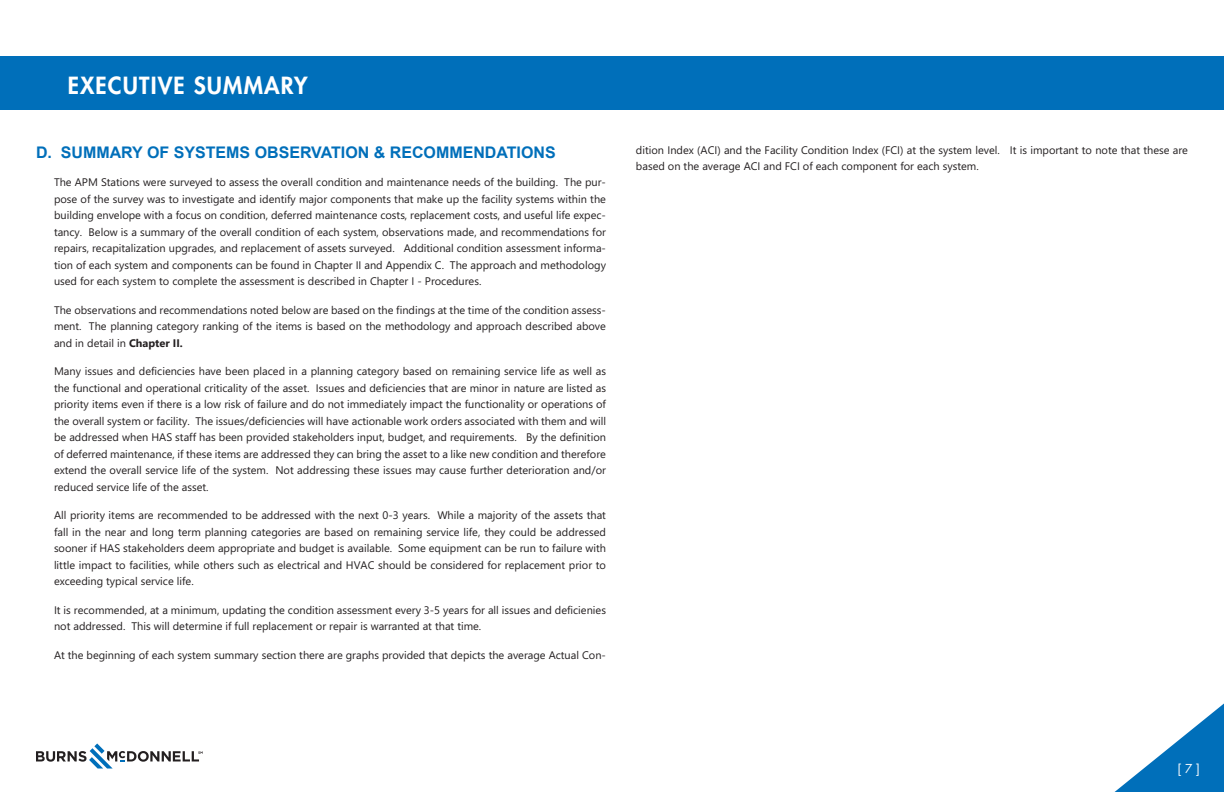
<style>
.page{position:relative;width:1224px;height:792px;background:#fff}
.page>*{position:absolute;margin:0;border:0;box-sizing:border-box;transform-origin:0 0}
.t1{font:800 23px "Futura";letter-spacing:.05em;color:#fff}
.t2{font:700 16px "Arial";color:#006fba}
.t3{font:12px "Futura";color:#fff}
.t4{font:11px/16.5px "Segoe WP";color:#231f20;text-align:justify}
.s1{font-weight:700}
</style>
<div class="page">
<svg style="left:1114px;top:703px;width:110px;height:89px"></svg>
<svg style="left:36px;top:743px;width:167px;height:26px"></svg>
<div style="left:0;top:56px;width:1224px;height:54px;background:#006fba"></div>
<h1 class="t1" style="left:68px;top:70px;width:242px">EXECUTIVE SUMMARY</h1>
<h2 class="t2" style="left:36px;top:141px;width:521px">D. SUMMARY OF SYSTEMS OBSERVATION &amp; RECOMMENDATIONS</h2>
<p class="t4" style="left:54px;top:174px;width:554px">The APM Stations were surveyed to assess the overall condition and maintenance needs of the building. The pur&shy;pose of the survey was to investigate and identify major components that make up the facility systems within the building envelope with a focus on condition, deferred maintenance costs, replacement costs, and useful life expec&shy;tancy. Below is a summary of the overall condition of each system, observations made, and recommendations for repairs, recapitalization upgrades, and replacement of assets surveyed. Additional condition assessment informa&shy;tion of each system and components can be found in Chapter II and Appendix C. The approach and methodology used for each system to complete the assessment is described in Chapter I - Procedures.</p>
<p class="t4" style="left:54px;top:301px;width:554px">The observations and recommendations noted below are based on the findings at the time of the condition assess&shy;ment. The planning category ranking of the items is based on the methodology and approach described above and in detail in <span class="s1">Chapter II.</span></p>
<p class="t4" style="left:54px;top:363px;width:554px">Many issues and deficiencies have been placed in a planning category based on remaining service life as well as the functional and operational criticality of the asset. Issues and deficiencies that are minor in nature are listed as priority items even if there is a low risk of failure and do not immediately impact the functionality or operations of the overall system or facility. The issues/deficiencies will have actionable work orders associated with them and will be addressed when HAS staff has been provided stakeholders input, budget, and requirements. By the definition of deferred maintenance, if these items are addressed they can bring the asset to a like new condition and therefore extend the overall service life of the system. Not addressing these issues may cause further deterioration and/or reduced service life of the asset.</p>
<p class="t4" style="left:54px;top:507px;width:554px">All priority items are recommended to be addressed with the next 0-3 years. While a majority of the assets that fall in the near and long term planning categories are based on remaining service life, they could be addressed sooner if HAS stakeholders deem appropriate and budget is available. Some equipment can be run to failure with little impact to facilities, while others such as electrical and HVAC should be considered for replacement prior to exceeding typical service life.</p>
<p class="t4" style="left:54px;top:601px;width:553px">It is recommended, at a minimum, updating the condition assessment every 3-5 years for all issues and deficienies not addressed. This will determine if full replacement or repair is warranted at that time.</p>
<p class="t4" style="left:54px;top:646px;width:554px">At the beginning of each system summary section there are graphs provided that depicts the average Actual Con-</p>
<p class="t4" style="left:636px;top:142px;width:554px">dition Index (ACI) and the Facility Condition Index (FCI) at the system level. It is important to note that these are based on the average ACI and FCI of each component for each system.</p>
<p class="t3" style="left:1178px;top:761px;width:24px">[ 7 ]</p>
</div>
